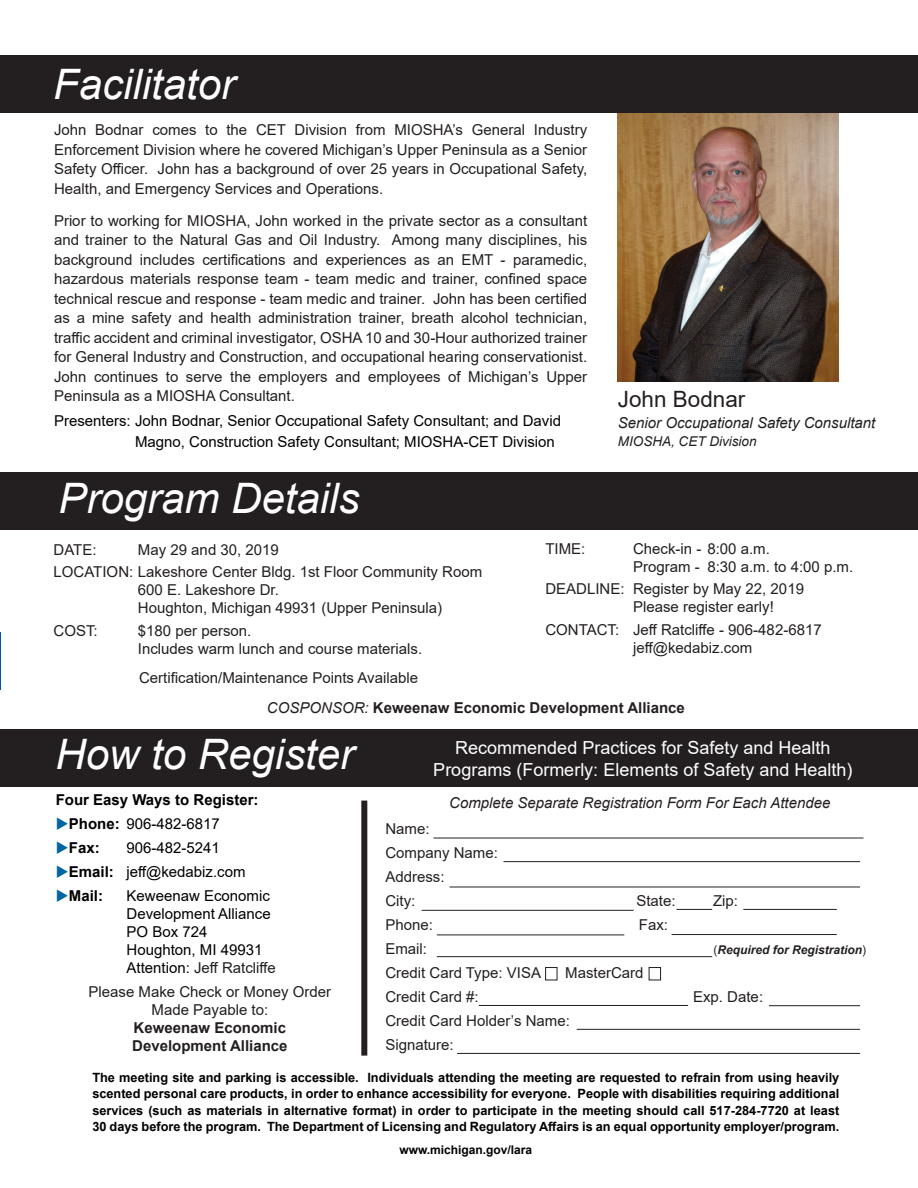
<style>
.page{position:relative;width:918px;height:1188px;background:#fff}
.page>*{position:absolute;margin:0;border:0;box-sizing:border-box;transform-origin:0 0}
.t1{font:italic 42px "Arial";color:#fff}
.t2{font:22.5px "Arial";color:#231f20}
.t3{font:18px/22.5px "Arial";color:#fff;text-align:center}
.t4{font:15px/19.5px "Arial";color:#231f20}
.t5{font:15px/18px "Arial";color:#000}
.t6{font:italic 15px "Arial";color:#231f20}
.t7{font:700 15px/18px "Arial";color:#231f20}
.t8{font:700 15px "Arial";color:#000}
.t9{font:italic 13.5px "Arial";color:#231f20}
.t10{font:700 12.75px/16.5px "Arial";color:#000;text-align:justify}
.t11{font:italic 700 12px "Arial";color:#231f20}
.t12{font:700 12px "Arial";color:#000}
.s1{font-weight:400;font-style:italic}
.s2{color:#0065a4}
.s3{font-weight:700}
.s4{color:#231f20}
.s5{font-weight:400;font-style:normal}
</style>
<div class="page">
<img style="left:617px;top:113px;width:222px;height:268px">
<div style="left:0;top:472px;width:918px;height:58px;background:#231f20"></div>
<div style="left:0;top:729px;width:918px;height:58px;background:#231f20"></div>
<div style="left:1px;top:55px;width:917px;height:58px;background:#231f20"></div>
<hr style="left:0;top:633px;width:1px;height:57px;background:#01549d">
<div style="left:361px;top:801px;width:6px;height:255px;background:#231f20"></div>
<hr style="left:434px;top:838px;width:429px;height:1px;background:#231f20">
<hr style="left:504px;top:861px;width:356px;height:1px;background:#231f20">
<hr style="left:450px;top:887px;width:410px;height:1px;background:#231f20">
<hr style="left:422px;top:910px;width:212px;height:1px;background:#231f20">
<hr style="left:677px;top:909px;width:35px;height:1px;background:#231f20">
<hr style="left:743px;top:909px;width:94px;height:1px;background:#231f20">
<hr style="left:437px;top:935px;width:187px;height:1px;background:#231f20">
<hr style="left:672px;top:934px;width:165px;height:1px;background:#231f20">
<hr style="left:437px;top:956px;width:275px;height:1px;background:#231f20">
<hr style="left:769px;top:1005px;width:91px;height:1px;background:#231f20">
<hr style="left:479px;top:1005px;width:209px;height:1px;background:#231f20">
<div style="left:649px;top:967px;width:12px;height:13px;border:1px solid #231f20"></div>
<div style="left:545px;top:967px;width:12px;height:13px;border:1px solid #231f20"></div>
<hr style="left:577px;top:1029px;width:283px;height:1px;background:#231f20">
<hr style="left:457px;top:1053px;width:403px;height:1px;background:#231f20">
<h1 class="t1" style="left:53px;top:57px;width:184px">Facilitator</h1>
<p class="t4" style="left:54px;top:120px;width:535px;text-align:justify">John Bodnar comes to the CET Division from MIOSHA’s General Industry Enforcement Division where he covered Michigan’s Upper Peninsula as a Senior Safety Officer. John has a background of over 25 years in Occupational Safety, Health, and Emergency Services and Operations.</p>
<p class="t4" style="left:54px;top:211px;width:535px;text-align:justify">Prior to working for MIOSHA, John worked in the private sector as a consultant and trainer to the Natural Gas and Oil Industry. Among many disciplines, his background includes certifications and experiences as an EMT - paramedic, hazardous materials response team - team medic and trainer, confined space technical rescue and response - team medic and trainer. John has been certified as a mine safety and health administration trainer, breath alcohol technician, traffic accident and criminal investigator, OSHA 10 and 30-Hour authorized trainer for General Industry and Construction, and occupational hearing conservationist.<br>John continues to serve the employers and employees of Michigan’s Upper Peninsula as a MIOSHA Consultant.</p>
<p class="t5" style="left:135px;top:410px;width:428px;line-height:21px;text-indent:-81px">Presenters: John Bodnar, Senior Occupational Safety Consultant; and David<br>Magno, Construction Safety Consultant; MIOSHA-CET Division</p>
<h1 class="t1" style="left:58px;top:471px;width:303px">Program Details</h1>
<h2 class="t2" style="left:618px;top:384px;width:129px">John Bodnar</h2>
<p class="t6" style="left:618px;top:413px;width:259px">Senior Occupational Safety Consultant</p>
<p class="t9" style="left:618px;top:433px;width:140px">MIOSHA, CET Division</p>
<p class="t4" style="left:54px;top:538px;width:430px;line-height:22.5px;text-indent:84px">May 29 and 30, 2019<br>LOCATION: Lakeshore Center Bldg. 1st Floor Community Room</p>
<p class="t4" style="left:138px;top:581px;width:306px;line-height:18px">600 E. Lakeshore Dr.<br>Houghton, Michigan 49931 (Upper Peninsula)</p>
<p class="t4" style="left:54px;top:621px;width:46px">COST:</p>
<p class="t4" style="left:138px;top:622px;width:286px;line-height:18px">$180 per person.<br>Includes warm lunch and course materials.</p>
<p class="t4" style="left:54px;top:540px;width:45px">DATE:</p>
<p class="t4" style="left:139px;top:668px;width:281px">Certification/Maintenance Points Available</p>
<p class="t4" style="left:545px;top:539px;width:42px">TIME:</p>
<p class="t4" style="left:633px;top:539px;width:222px;line-height:18px">Check-in - 8:00 a.m.<br>Program - 8:30 a.m. to 4:00 p.m.</p>
<p class="t4" style="left:633px;top:580px;width:172px;line-height:18px;text-indent:-88px">DEADLINE: Register by May 22, 2019<br>Please register early!</p>
<p class="t4" style="left:633px;top:620px;width:190px;line-height:18px;text-indent:-88px">CONTACT: Jeff Ratcliffe - 906-482-6817 jeff@kedabiz.com</p>
<p class="t7" style="left:267px;top:699px;width:419px"><span class="s1">COSPONSOR:</span> Keweenaw Economic Development Alliance</p>
<h1 class="t1" style="left:55px;top:727px;width:300px">How to Register</h1>
<p class="t8" style="left:56px;top:790px;width:204px">Four Easy Ways to Register:</p>
<p class="t5" style="left:56px;top:815px;width:166px"><span class="s2">◆</span><span class="s3">Phone:</span> 906-482-6817</p>
<p class="t8" style="left:56px;top:838px;width:46px"><span class="s2">◆</span>Fax:</p>
<p class="t5" style="left:127px;top:839px;width:95px">906-482-5241</p>
<p class="t5" style="left:56px;top:863px;width:191px"><span class="s2">◆</span><span class="s3">Email:</span> jeff@kedabiz.com</p>
<p class="t8" style="left:56px;top:886px;width:49px"><span class="s2">◆</span>Mail:</p>
<p class="t5" style="left:127px;top:887px;width:151px">Keweenaw Economic<br>Development Alliance<br>PO Box 724<br>Houghton, MI 49931<br>Attention: <span class="s4">Jeff Ratcliffe</span></p>
<p class="t4" style="left:89px;top:982px;width:244px;line-height:18px;text-align:center">Please Make Check or Money Order<br>Made Payable to:</p>
<p class="t7" style="left:132px;top:1019px;width:157px">Keweenaw Economic<br>Development Alliance</p>
<p class="t3" style="left:433px;top:736px;width:421px">Recommended Practices for Safety and Health<br>Programs (Formerly: Elements of Safety and Health)</p>
<p class="t6" style="left:449px;top:793px;width:383px">Complete Separate Registration Form For Each Attendee</p>
<p class="t4" style="left:385px;top:816px;width:114px;line-height:24px">Name:<br>Company Name:<br>Address:<br>City:</p>
<p class="t4" style="left:636px;top:891px;width:41px">State:</p>
<p class="t4" style="left:713px;top:891px;width:27px">Zip:</p>
<p class="t4" style="left:385px;top:915px;width:49px">Phone:</p>
<p class="t4" style="left:639px;top:915px;width:31px">Fax:</p>
<p class="t4" style="left:385px;top:939px;width:43px">Email:</p>
<p class="t11" style="left:714px;top:941px;width:154px"><span class="s5">(</span>Required for Registration<span class="s5">)</span></p>
<p class="t4" style="left:385px;top:963px;width:157px">Credit Card Type: VISA</p>
<p class="t4" style="left:565px;top:963px;width:80px">MasterCard</p>
<p class="t4" style="left:385px;top:987px;width:95px">Credit Card #:</p>
<p class="t4" style="left:693px;top:987px;width:72px">Exp. Date:</p>
<p class="t4" style="left:385px;top:1008px;width:186px;line-height:24px">Credit Card Holder’s Name:<br>Signature:</p>
<p class="t10" style="left:92px;top:1069px;width:749px">The meeting site and parking is accessible. Individuals attending the meeting are requested to refrain from using heavily scented personal care products, in order to enhance accessibility for everyone. People with disabilities requiring additional services (such as materials in alternative format) in order to participate in the meeting should call 517-284-7720 at least 30 days before the program. The Department of Licensing and Regulatory Affairs is an equal opportunity employer/program.</p>
<p class="t12" style="left:399px;top:1141px;width:134px">www.michigan.gov/lara</p>
</div>
